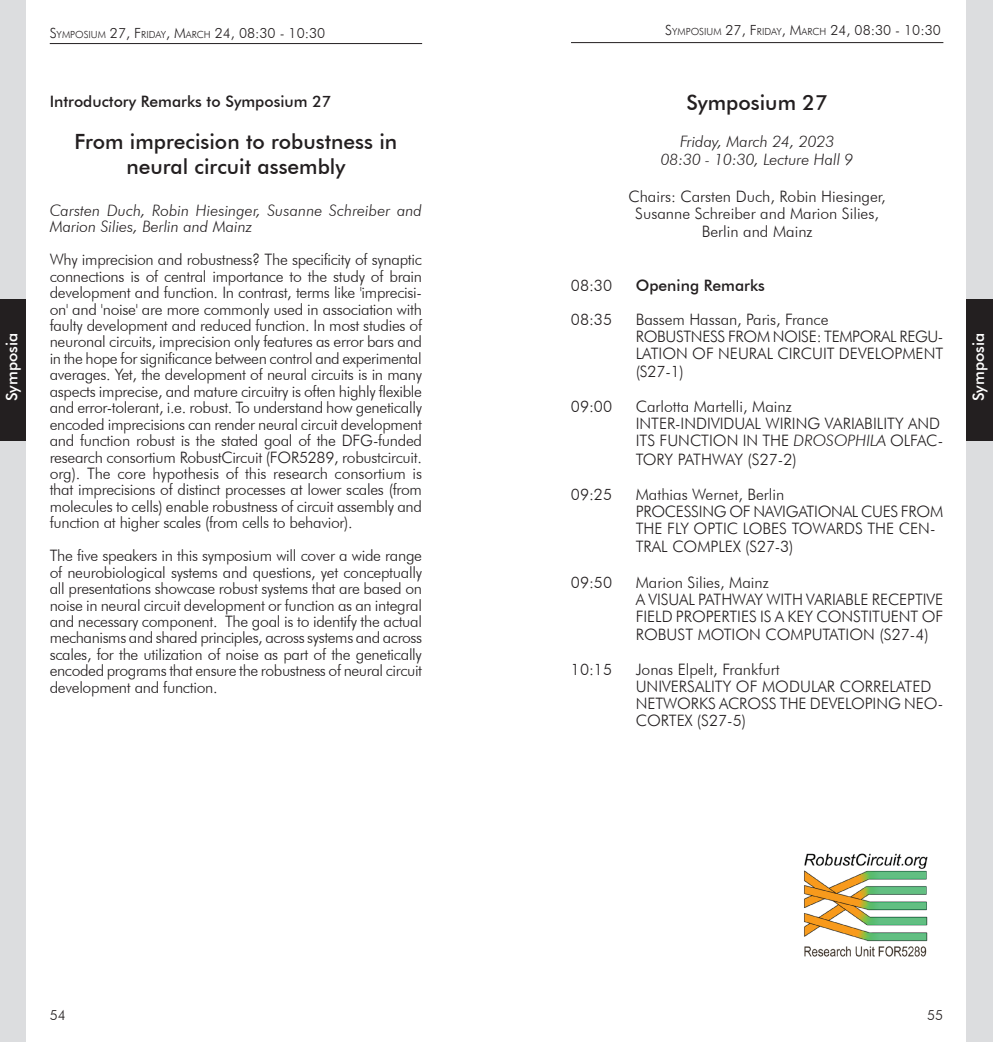
<style>
.page{position:relative;width:993px;height:1042px;background:#fff}
.page>*{position:absolute;margin:0;border:0;box-sizing:border-box;transform-origin:0 0}
.t1{font:500 21px/25.2px "Futura BT";color:#231f20;text-align:center}
.t2{font:300 15.75px/16.4px "Futura BT";color:#231f20}
.t3{font:italic 300 15.75px/16.4px "Futura BT";color:#231f20}
.t4{font:500 15.75px "Futura BT";color:#231f20}
.t5{font:500 15.75px "Futura BT";color:#fff}
.t6{font:300 14px "Futura BT";color:#231f20}
.t7{font:300 14px "Futura BT";color:#231f20}
.s1{font-size:9.8px}
.s2{font-style:normal}
</style>
<div class="page">
<hr style="left:571px;top:42px;width:372px;height:1px;background:#231f20">
<div style="left:966px;top:0;width:26px;height:1042px;background:#dcdddf"></div>
<hr style="left:50px;top:43px;width:372px;height:1px;background:#231f20">
<div style="left:0;top:0;width:26px;height:1042px;background:#dcdddf"></div>
<div style="left:0;top:299px;width:26px;height:141px;background:#231f20"></div>
<div style="left:966px;top:299px;width:26px;height:141px;background:#231f20"></div>
<img style="left:804px;top:853px;width:124px;height:104px">
<p class="t5" style="left:2px;top:401px;width:70px;rotate:-90deg">Symposia</p>
<p class="t6" style="left:50px;top:24px;width:277px">S<span class="s1">YMPOSIUM</span> 27, F<span class="s1">RIDAY</span>, M<span class="s1">ARCH</span> 24, 08:30 - 10:30</p>
<p class="t4" style="left:50px;top:92px;width:283px">Introductory Remarks to Symposium 27</p>
<h1 class="t1" style="left:74px;top:129px;width:324px">From imprecision to robustness in neural circuit assembly</h1>
<p class="t3" style="left:50px;top:202px;width:374px">Carsten Duch, Robin Hiesinger, Susanne Schreiber and<br>Marion Silies, Berlin and Mainz</p>
<p class="t2" style="left:50px;top:251px;width:374px;text-align:justify">Why imprecision and robustness? The specificity of synaptic connections is of central importance to the study of brain development and function. In contrast, terms like 'imprecisi&shy;on' and 'noise' are more commonly used in association with faulty development and reduced function. In most studies of neuronal circuits, imprecision only features as error bars and in the hope for significance between control and experimental averages. Yet, the development of neural circuits is in many aspects imprecise, and mature circuitry is often highly flexible and error-tolerant, i.e. robust. To understand how genetically encoded imprecisions can render neural circuit development and function robust is the stated goal of the DFG-funded research consortium RobustCircuit (FOR5289, robustcircuit. org). The core hypothesis of this research consortium is that imprecisions of distinct processes at lower scales (from molecules to cells) enable robustness of circuit assembly and function at higher scales (from cells to behavior).</p>
<p class="t2" style="left:50px;top:547px;width:374px;text-align:justify">The five speakers in this symposium will cover a wide range of neurobiological systems and questions, yet conceptually all presentations showcase robust systems that are based on noise in neural circuit development or function as an integral and necessary component. The goal is to identify the actual mechanisms and shared principles, across systems and across scales, for the utilization of noise as part of the genetically encoded programs that ensure the robustness of neural circuit development and function.</p>
<p class="t6" style="left:665px;top:22px;width:277px">S<span class="s1">YMPOSIUM</span> 27, F<span class="s1">RIDAY</span>, M<span class="s1">ARCH</span> 24, 08:30 - 10:30</p>
<h1 class="t1" style="left:686px;top:90px;width:143px">Symposium 27</h1>
<p class="t3" style="left:660px;top:132px;width:194px;line-height:18.4px;text-align:center">Friday, March 24, 2023<br>08:30 - 10:30, Lecture Hall 9</p>
<p class="t2" style="left:628px;top:188px;width:259px;text-align:center">Chairs: Carsten Duch, Robin Hiesinger,<br>Susanne Schreiber and Marion Silies,</p>
<p class="t2" style="left:701px;top:223px;width:112px">Berlin and Mainz</p>
<p class="t2" style="left:570px;top:277px;width:43px">08:30</p>
<p class="t4" style="left:635px;top:275px;width:131px">Opening Remarks</p>
<p class="t2" style="left:570px;top:311px;width:43px">08:35</p>
<p class="t2" style="left:635px;top:310px;width:309px;line-height:17.5px">Bassem Hassan, Paris, France<br>ROBUSTNESS FROM NOISE: TEMPORAL REGU-<br>LATION OF NEURAL CIRCUIT DEVELOPMENT (S27-1)</p>
<p class="t2" style="left:570px;top:398px;width:43px">09:00</p>
<p class="t2" style="left:635px;top:398px;width:157px;line-height:17px">Carlotta Martelli, Mainz<br>Inter</p>
<p class="t2" style="left:675px;top:415px;width:15px">-individual</p>
<p class="t2" style="left:765px;top:415px;width:10px">wiring</p>
<p class="t2" style="left:824px;top:415px;width:9px">variability</p>
<p class="t2" style="left:907px;top:415px;width:12px">and</p>
<p class="t2" style="left:570px;top:432px;width:18px">its</p>
<p class="t2" style="left:659px;top:432px;width:11px">function</p>
<p class="t2" style="left:742px;top:432px;width:30px">in the</p>
<p class="t3" style="left:793px;top:432px;width:107px">Drosophila <span class="s2">olfac</span></p>
<p class="t2" style="left:937px;top:432px;width:7px">-</p>
<p class="t2" style="left:570px;top:451px;width:19px">tory</p>
<p class="t2" style="left:677px;top:451px;width:11px">pathway</p>
<p class="t2" style="left:747px;top:451px;width:51px">(S27-2)</p>
<p class="t2" style="left:570px;top:486px;width:43px">09:25</p>
<p class="t2" style="left:635px;top:486px;width:150px;line-height:17px">Mathias Wernet, Berlin<br>Processing</p>
<p class="t2" style="left:729px;top:503px;width:34px">of navigational</p>
<p class="t2" style="left:860px;top:503px;width:10px">cues</p>
<p class="t2" style="left:900px;top:503px;width:12px">from</p>
<p class="t2" style="left:570px;top:520px;width:20px">the</p>
<p class="t2" style="left:667px;top:520px;width:36px">fly optic</p>
<p class="t2" style="left:742px;top:520px;width:10px">lobes</p>
<p class="t2" style="left:791px;top:520px;width:11px">towards</p>
<p class="t2" style="left:867px;top:520px;width:10px">the</p>
<p class="t2" style="left:898px;top:520px;width:11px">cen</p>
<p class="t2" style="left:929px;top:520px;width:7px">-</p>
<p class="t2" style="left:570px;top:538px;width:18px">tral</p>
<p class="t2" style="left:672px;top:538px;width:11px">comple</p>
<p class="t2" style="left:732px;top:538px;width:62px">x (S27-3)</p>
<p class="t2" style="left:570px;top:574px;width:43px">09:50</p>
<p class="t2" style="left:635px;top:573px;width:134px;line-height:17px">Marion Silies, Mainz<br>A visual</p>
<p class="t2" style="left:698px;top:591px;width:11px">pathway</p>
<p class="t2" style="left:766px;top:591px;width:10px">with</p>
<p class="t2" style="left:806px;top:591px;width:9px">variable</p>
<p class="t2" style="left:871px;top:591px;width:9px">receptive</p>
<p class="t2" style="left:570px;top:608px;width:16px">field</p>
<p class="t2" style="left:675px;top:608px;width:9px">properties</p>
<p class="t2" style="left:759px;top:608px;width:67px">isa key constituent</p>
<p class="t2" style="left:921px;top:608px;width:11px">of</p>
<p class="t2" style="left:570px;top:626px;width:17px">robust</p>
<p class="t2" style="left:697px;top:626px;width:12px">motion</p>
<p class="t2" style="left:765px;top:626px;width:11px">computation</p>
<p class="t2" style="left:879px;top:626px;width:51px">(S27-4)</p>
<p class="t2" style="left:570px;top:661px;width:43px">10:15</p>
<p class="t2" style="left:635px;top:661px;width:145px;line-height:17px">Jonas Elpelt, Frankfurt<br>Universality</p>
<p class="t2" style="left:735px;top:678px;width:38px">of modular</p>
<p class="t2" style="left:839px;top:678px;width:10px">correlated</p>
<p class="t2" style="left:570px;top:695px;width:18px">networ</p>
<p class="t2" style="left:698px;top:695px;width:31px">ks across</p>
<p class="t2" style="left:779px;top:695px;width:10px">the</p>
<p class="t2" style="left:809px;top:695px;width:10px">developing</p>
<p class="t2" style="left:903px;top:695px;width:12px">neo</p>
<p class="t2" style="left:937px;top:695px;width:7px">-</p>
<p class="t2" style="left:570px;top:712px;width:18px">corte</p>
<p class="t2" style="left:684px;top:712px;width:63px">x (S27-5)</p>
<p class="t5" style="left:968px;top:401px;width:70px;rotate:-90deg">Symposia</p>
<p class="t7" style="left:50px;top:1007px;width:18px">54</p>
<p class="t7" style="left:926px;top:1007px;width:18px">55</p>
</div>
